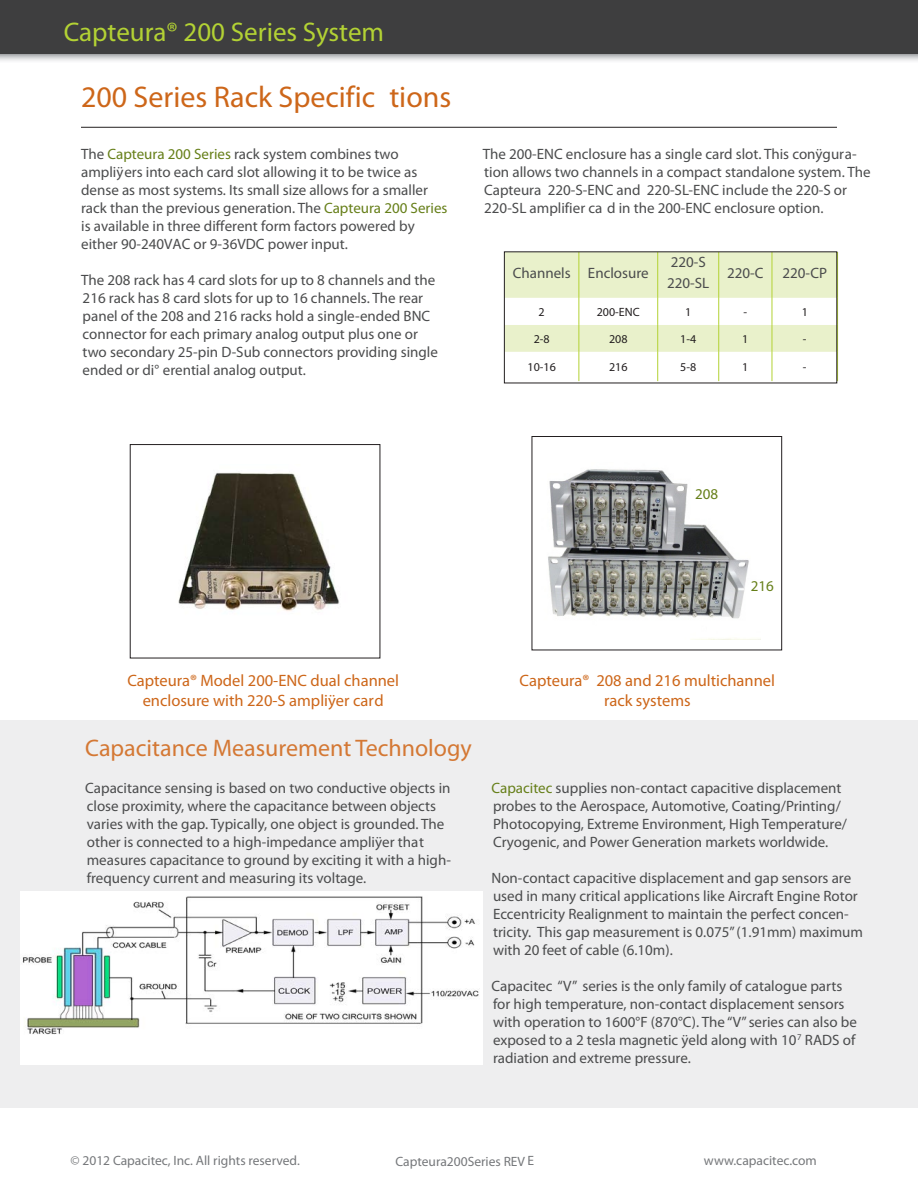
<style>
.page{position:relative;width:918px;height:1188px;background:#fff}
.page>*{position:absolute;margin:0;border:0;box-sizing:border-box;transform-origin:0 0}
.t1{font:30px "Myriad Pro";color:#cd6619}
.t2{font:27px "Myriad Pro";color:#b3d234}
.t3{font:24px "Myriad Pro";color:#d47834}
.t4{font:16.5px/19.8px "Myriad Pro";color:#cd6619;text-align:center}
.t5{font:15px/18px "Myriad Pro";color:#4b4c4d}
.t6{font:15px "Myriad Pro";color:#667f19}
.t7{font:13.5px "Myriad Pro";color:#76787b}
.t8{font:12px "Myriad Pro";color:#231f20}
.s1{color:#667f19}
</style>
<div class="page">
<div style="left:0;top:720px;width:918px;height:388px;background:#eeeeef"></div>
<div style="left:0;top:0;width:918px;height:54px;background:#3e3e3f"></div>
<hr style="left:81px;top:127px;width:756px;height:1px;background:#231f20">
<svg style="left:506px;top:252px;width:332px;height:129px"></svg>
<img style="left:21px;top:892px;width:462px;height:173px">
<img style="left:178px;top:472px;width:162px;height:139px">
<img style="left:548px;top:469px;width:213px;height:171px">
<div style="left:532px;top:436px;width:250px;height:214px;border:1px solid #231f20"></div>
<h2 class="t2" style="left:64px;top:17px;width:322px">Capteura® 200 Series System</h2>
<h1 class="t1" style="left:81px;top:81px;width:372px">200 Series Rack Specific tions</h1>
<p class="t5" style="left:81px;top:145px;width:368px">The <span class="s1">Capteura 200 Series</span> rack system combines two ampliÿers into each card slot allowing it to be twice as dense as most systems. Its small size allows for a smaller rack than the previous generation. The <span class="s1">Capteura 200 Series </span>is available in three different form factors powered by either 90-240VAC or 9-36VDC power input.</p>
<p class="t5" style="left:81px;top:271px;width:358px">The 208 rack has 4 card slots for up to 8 channels and the 216 rack has 8 card slots for up to 16 channels. The rear panel of the 208 and 216 racks hold a single-ended BNC connector for each primary analog output plus one or two secondary 25-pin D-Sub connectors providing single ended or di° erential analog output.</p>
<p class="t5" style="left:483px;top:145px;width:389px">The 200-ENC enclosure has a single card slot. This conÿgura&shy;tion allows two channels in a compact standalone system. The Capteura 220-S-ENC and 220-SL-ENC include the 220-S or 220-SL amplifier ca d in the 200-ENC enclosure option.</p>
<p class="t5" style="left:513px;top:264px;width:137px">Channels Enclosure</p>
<p class="t5" style="left:667px;top:252px;width:44px;line-height:21px">220-S<br>220-SL</p>
<p class="t5" style="left:727px;top:264px;width:38px">220-C</p>
<p class="t5" style="left:782px;top:264px;width:46px">220-CP</p>
<p class="t8" style="left:539px;top:305px;width:8px">2</p>
<p class="t8" style="left:597px;top:305px;width:44px">200-ENC</p>
<p class="t8" style="left:685px;top:305px;width:8px">1</p>
<p class="t8" style="left:744px;top:305px;width:5px">-</p>
<p class="t8" style="left:802px;top:305px;width:8px">1</p>
<p class="t8" style="left:534px;top:332px;width:17px">2-8</p>
<p class="t8" style="left:609px;top:332px;width:20px">208</p>
<p class="t8" style="left:680px;top:332px;width:17px">1-4</p>
<p class="t8" style="left:742px;top:332px;width:8px">1</p>
<p class="t8" style="left:803px;top:332px;width:5px">-</p>
<p class="t8" style="left:528px;top:360px;width:30px">10-16</p>
<p class="t8" style="left:609px;top:360px;width:20px">216</p>
<p class="t8" style="left:680px;top:360px;width:17px">5-8</p>
<p class="t8" style="left:742px;top:360px;width:8px">1</p>
<p class="t8" style="left:803px;top:360px;width:5px">-</p>
<p class="t4" style="left:127px;top:671px;width:273px">Capteura® Model 200-ENC dual channel enclosure with 220-S ampliÿer card</p>
<p class="t6" style="left:695px;top:486px;width:25px">208</p>
<p class="t6" style="left:751px;top:578px;width:25px">216</p>
<p class="t4" style="left:520px;top:671px;width:257px">Capteura® 208 and 216 multichannel rack systems</p>
<h3 class="t3" style="left:85px;top:735px;width:388px">Capacitance Measurement Technology</h3>
<p class="t5" style="left:85px;top:779px;width:367px">Capacitance sensing is based on two conductive objects in close proximity, where the capacitance between objects varies with the gap. Typically, one object is grounded. The other is connected to a high-impedance ampliÿer that measures capacitance to ground by exciting it with a high&shy;frequency current and measuring its voltage.</p>
<p class="t5" style="left:492px;top:779px;width:357px"><span class="s1">Capacitec</span> supplies non-contact capacitive displacement probes to the Aerospace, Automotive, Coating/Printing/ Photocopying, Extreme Environment, High Temperature/ Cryogenic, and Power Generation markets worldwide.</p>
<p class="t5" style="left:492px;top:869px;width:373px">Non-contact capacitive displacement and gap sensors are used in many critical applications like Aircraft Engine Rotor Eccentricity Realignment to maintain the perfect concen&shy;tricity. This gap measurement is 0.075” (1.91mm) maximum with 20 feet of cable (6.10m).</p>
<p class="t5" style="left:492px;top:977px;width:367px">Capacitec “V” series is the only family of catalogue parts for high temperature, non-contact displacement sensors with operation to 1600°F (870°C). The “V” series can also be exposed to a 2 tesla magnetic ÿeld along with 10<sup>7</sup> RADS of radiation and extreme pressure.</p>
<p class="t7" style="left:70px;top:1153px;width:231px">© 2012 Capacitec, Inc. All rights reserved.</p>
<p class="t7" style="left:395px;top:1154px;width:140px">Capteura200Series REV E</p>
<p class="t7" style="left:704px;top:1153px;width:114px">www.capacitec.com</p>
</div>
